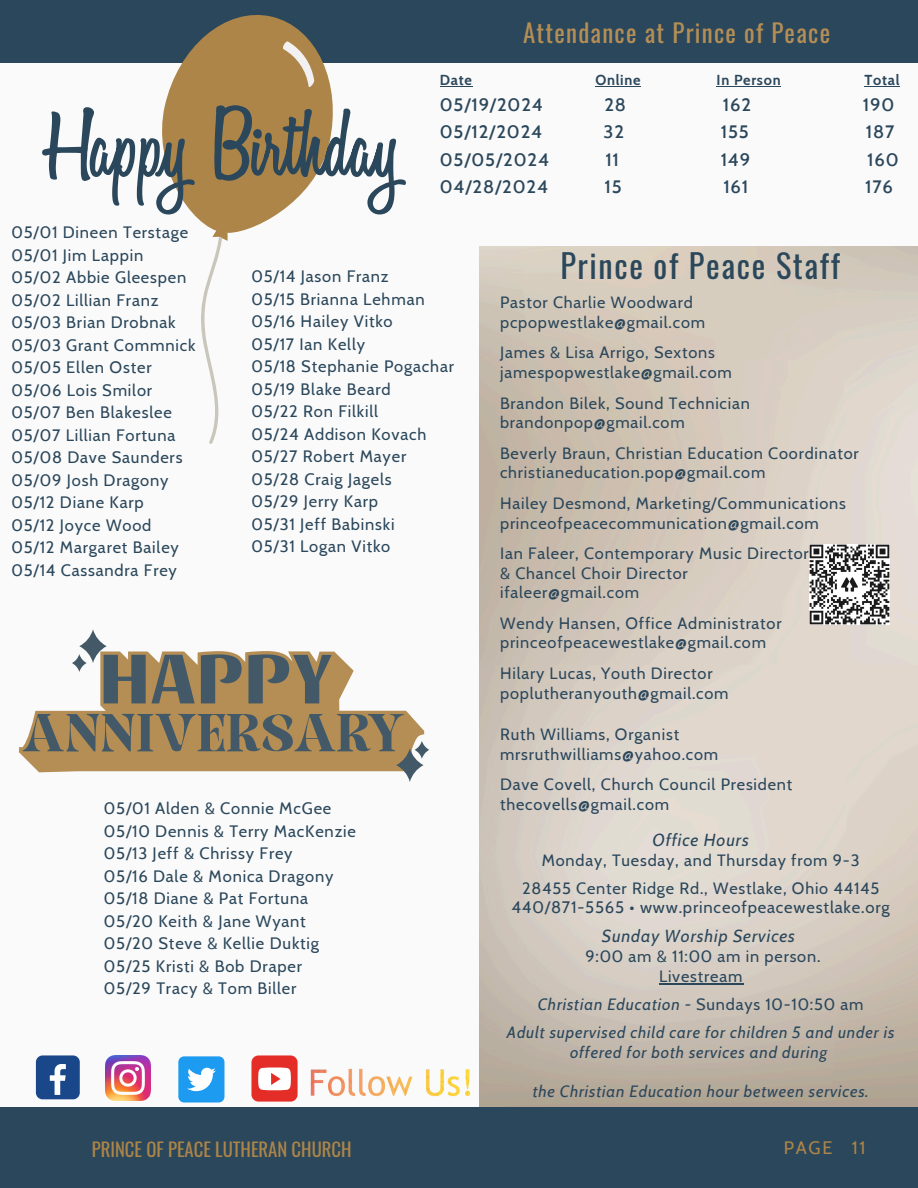
<style>
.page{position:relative;width:918px;height:1188px;background:#fafafa}
.page>*{position:absolute;margin:0;border:0;box-sizing:border-box;transform-origin:0 0}
.t1{font:32.4px "Oswald";letter-spacing:.05em;color:#2b475b}
.t2{font:24.9px "Oswald";letter-spacing:.05em;color:#b48e55}
.t3{font:18.75px "Oswald";color:#ad8548}
.t4{font:500 18.3px "Cabin";letter-spacing:.05em;color:#2b475b}
.t5{font:18px "Cabin";letter-spacing:.1em;color:#ad8548}
.t6{font:italic 17.4px "Cabin";letter-spacing:.05em;color:#2b475b}
.t7{font:16.65px "Cabin";letter-spacing:.05em;color:#2b475b}
.t8{font:16.5px "Cabin";letter-spacing:.05em;color:#2b475b}
.t9{font:16.35px "Cabin";letter-spacing:.05em;color:#2b475b}
.t10{font:italic 16.35px/19.6px "Cabin";letter-spacing:.05em;color:#2b475b;text-align:center}
.t11{font:700 14.4px "Cabin";letter-spacing:.05em;color:#2b475b}
.s1{font-style:normal}
</style>
<div class="page">
<img style="left:479px;top:247px;width:439px;height:860px">
<div style="left:0;top:1107px;width:918px;height:81px;background:#2b475b"></div>
<img style="left:310px;top:1068px;width:161px;height:29px">
<div style="left:36px;top:1055px;width:44px;height:44px;background:#1a4789;border-radius:7px"></div>
<svg style="left:50px;top:1064px;width:16px;height:31px"></svg>
<img style="left:106px;top:1056px;width:45px;height:45px">
<div style="left:178px;top:1056px;width:46px;height:47px;background:#1d9bf0;border-radius:6px"></div>
<svg style="left:187px;top:1068px;width:29px;height:23px"></svg>
<div style="left:251px;top:1055px;width:47px;height:47px;background:#e52d27;border-radius:7px"></div>
<svg style="left:258px;top:1068px;width:33px;height:22px"></svg>
<hr style="left:659px;top:983px;width:84px;height:1px;background:#2b475b">
<img style="left:810px;top:545px;width:80px;height:80px">
<div style="left:0;top:0;width:918px;height:63px;background:#2b475b"></div>
<svg style="left:165px;top:15px;width:168px;height:218px;fill:#ad8548"></svg>
<svg style="left:200px;top:230px;width:28px;height:214px"></svg>
<svg style="left:281px;top:40px;width:34px;height:50px;background:#bb9d6f"></svg>
<svg style="left:42px;top:105px;width:364px;height:109px"></svg>
<svg style="left:23px;top:629px;width:406px;height:153px"></svg>
<hr style="left:440px;top:86px;width:33px;height:1px;background:#2b475b">
<hr style="left:595px;top:86px;width:46px;height:1px;background:#2b475b">
<hr style="left:717px;top:86px;width:64px;height:1px;background:#2b475b">
<hr style="left:865px;top:86px;width:35px;height:1px;background:#2b475b">
<p class="t2" style="left:523px;top:13px;width:309px">Attendance at Prince of Peace</p>
<p class="t11" style="left:440px;top:71px;width:34px">Date</p>
<p class="t11" style="left:595px;top:71px;width:47px">Online</p>
<p class="t11" style="left:717px;top:71px;width:66px">In Person</p>
<p class="t11" style="left:865px;top:71px;width:37px">Total</p>
<p class="t4" style="left:440px;top:93px;width:105px">05/19/2024</p>
<p class="t4" style="left:604px;top:93px;width:23px">28</p>
<p class="t4" style="left:723px;top:93px;width:30px">162</p>
<p class="t4" style="left:863px;top:93px;width:33px">190</p>
<p class="t4" style="left:440px;top:121px;width:104px">05/12/2024</p>
<p class="t4" style="left:604px;top:121px;width:22px">32</p>
<p class="t4" style="left:721px;top:121px;width:29px">155</p>
<p class="t4" style="left:866px;top:121px;width:30px">187</p>
<p class="t4" style="left:440px;top:148px;width:111px">05/05/2024</p>
<p class="t4" style="left:605px;top:148px;width:15px">11</p>
<p class="t4" style="left:721px;top:148px;width:31px">149</p>
<p class="t4" style="left:867px;top:148px;width:33px">160</p>
<p class="t4" style="left:440px;top:176px;width:110px">04/28/2024</p>
<p class="t4" style="left:604px;top:176px;width:19px">15</p>
<p class="t4" style="left:723px;top:176px;width:26px">161</p>
<p class="t4" style="left:865px;top:176px;width:29px">176</p>
<p class="t8" style="left:11px;top:222px;width:178px">05/01 Dineen Terstage</p>
<p class="t8" style="left:11px;top:245px;width:133px">05/01 Jim Lappin</p>
<p class="t8" style="left:11px;top:267px;width:176px">05/02 Abbie Gleespen</p>
<p class="t8" style="left:11px;top:290px;width:149px">05/02 Lillian Franz</p>
<p class="t8" style="left:11px;top:312px;width:166px">05/03 Brian Drobnak</p>
<p class="t8" style="left:11px;top:335px;width:185px">05/03 Grant Commnick</p>
<p class="t8" style="left:11px;top:357px;width:142px">05/05 Ellen Oster</p>
<p class="t8" style="left:11px;top:380px;width:142px">05/06 Lois Smilor</p>
<p class="t8" style="left:11px;top:402px;width:162px">05/07 Ben Blakeslee</p>
<p class="t8" style="left:11px;top:425px;width:165px">05/07 Lillian Fortuna</p>
<p class="t8" style="left:11px;top:447px;width:173px">05/08 Dave Saunders</p>
<p class="t8" style="left:11px;top:470px;width:159px">05/09 Josh Dragony</p>
<p class="t8" style="left:11px;top:492px;width:134px">05/12 Diane Karp</p>
<p class="t8" style="left:11px;top:515px;width:141px">05/12 Joyce Wood</p>
<p class="t8" style="left:11px;top:537px;width:169px">05/12 Margaret Bailey</p>
<p class="t8" style="left:11px;top:560px;width:167px">05/14 Cassandra Frey</p>
<p class="t8" style="left:251px;top:266px;width:139px">05/14 Jason Franz</p>
<p class="t8" style="left:251px;top:289px;width:175px">05/15 Brianna Lehman</p>
<p class="t8" style="left:251px;top:311px;width:143px">05/16 Hailey Vitko</p>
<p class="t8" style="left:251px;top:334px;width:115px">05/17 Ian Kelly</p>
<p class="t8" style="left:251px;top:356px;width:204px">05/18 Stephanie Pogachar</p>
<p class="t8" style="left:251px;top:379px;width:141px">05/19 Blake Beard</p>
<p class="t8" style="left:251px;top:401px;width:128px">05/22 Ron Filkill</p>
<p class="t8" style="left:251px;top:424px;width:176px">05/24 Addison Kovach</p>
<p class="t8" style="left:251px;top:446px;width:156px">05/27 Robert Mayer</p>
<p class="t8" style="left:251px;top:469px;width:142px">05/28 Craig Jagels</p>
<p class="t8" style="left:251px;top:491px;width:128px">05/29 Jerry Karp</p>
<p class="t8" style="left:251px;top:514px;width:145px">05/31 Jeff Babinski</p>
<p class="t8" style="left:251px;top:536px;width:140px">05/31 Logan Vitko</p>
<p class="t8" style="left:104px;top:799px;width:229px">05/01 Alden &amp; Connie McGee</p>
<p class="t8" style="left:104px;top:821px;width:254px">05/10 Dennis &amp; Terry MacKenzie</p>
<p class="t8" style="left:104px;top:844px;width:190px">05/13 Jeff &amp; Chrissy Frey</p>
<p class="t8" style="left:104px;top:866px;width:231px">05/16 Dale &amp; Monica Dragony</p>
<p class="t8" style="left:104px;top:889px;width:206px">05/18 Diane &amp; Pat Fortuna</p>
<p class="t8" style="left:104px;top:911px;width:203px">05/20 Keith &amp; Jane Wyant</p>
<p class="t8" style="left:104px;top:934px;width:217px">05/20 Steve &amp; Kellie Duktig</p>
<p class="t8" style="left:104px;top:956px;width:199px">05/25 Kristi &amp; Bob Draper</p>
<p class="t8" style="left:104px;top:979px;width:194px">05/29 Tracy &amp; Tom Biller</p>
<h4 class="t1" style="left:560px;top:240px;width:281px">Prince of Peace Staff</h4>
<p class="t9" style="left:500px;top:293px;width:194px">Pastor Charlie Woodward</p>
<p class="t9" style="left:500px;top:312px;width:207px">pcpopwestlake@gmail.com</p>
<p class="t9" style="left:500px;top:343px;width:216px">James &amp; Lisa Arrigo, Sextons</p>
<p class="t9" style="left:500px;top:362px;width:233px">jamespopwestlake@gmail.com</p>
<p class="t9" style="left:500px;top:393px;width:251px">Brandon Bilek, Sound Technician</p>
<p class="t9" style="left:500px;top:412px;width:186px">brandonpop@gmail.com</p>
<p class="t9" style="left:500px;top:443px;width:360px">Beverly Braun, Christian Education Coordinator</p>
<p class="t9" style="left:500px;top:463px;width:267px">christianeducation.pop@gmail.com</p>
<p class="t9" style="left:500px;top:493px;width:347px">Hailey Desmond, Marketing/Communications</p>
<p class="t9" style="left:500px;top:513px;width:320px">princeofpeacecommunication@gmail.com</p>
<p class="t9" style="left:500px;top:543px;width:310px">Ian Faleer, Contemporary Music Director</p>
<p class="t9" style="left:500px;top:563px;width:189px">&amp; Chancel Choir Director</p>
<p class="t9" style="left:500px;top:583px;width:141px">ifaleer@gmail.com</p>
<p class="t9" style="left:500px;top:613px;width:283px">Wendy Hansen, Office Administrator</p>
<p class="t9" style="left:500px;top:633px;width:267px">princeofpeacewestlake@gmail.com</p>
<p class="t9" style="left:500px;top:663px;width:214px">Hilary Lucas, Youth Director</p>
<h1 class="t9" style="left:500px;top:683px;width:230px">poplutheranyouth@gmail.com</h1>
<p class="t9" style="left:500px;top:724px;width:181px">Ruth Williams, Organist</p>
<p class="t9" style="left:500px;top:744px;width:220px">mrsruthwilliams@yahoo.com</p>
<p class="t9" style="left:500px;top:775px;width:294px">Dave Covell, Church Council President</p>
<p class="t9" style="left:500px;top:794px;width:171px">thecovells@gmail.com</p>
<p class="t6" style="left:652px;top:829px;width:98px">Office Hours</p>
<p class="t9" style="left:542px;top:850px;width:319px">Monday, Tuesday, and Thursday from 9-3</p>
<p class="t9" style="left:522px;top:878px;width:359px">28455 Center Ridge Rd., Westlake, Ohio 44145</p>
<p class="t7" style="left:511px;top:897px;width:380px">440/871-5565 • www.princeofpeacewestlake.org</p>
<p class="t6" style="left:602px;top:925px;width:195px">Sunday Worship Services</p>
<p class="t9" style="left:585px;top:947px;width:236px">9:00 am &amp; 11:00 am in person.</p>
<p class="t9" style="left:659px;top:966px;width:85px">Livestream</p>
<p class="t10" style="left:538px;top:994px;width:327px">Christian Education - <span class="s1">Sundays 10-10:50 am</span></p>
<p class="t10" style="left:507px;top:1023px;width:389px">Adult supervised child care for children 5 and under is offered for both services and during</p>
<p class="t10" style="left:533px;top:1081px;width:337px">the Christian Education hour between services.</p>
<p class="t3" style="left:92px;top:1134px;width:261px">PRINCE OF PEACE LUTHERAN CHURCH</p>
<p class="t5" style="left:784px;top:1136px;width:83px">PAGE 11</p>
</div>
